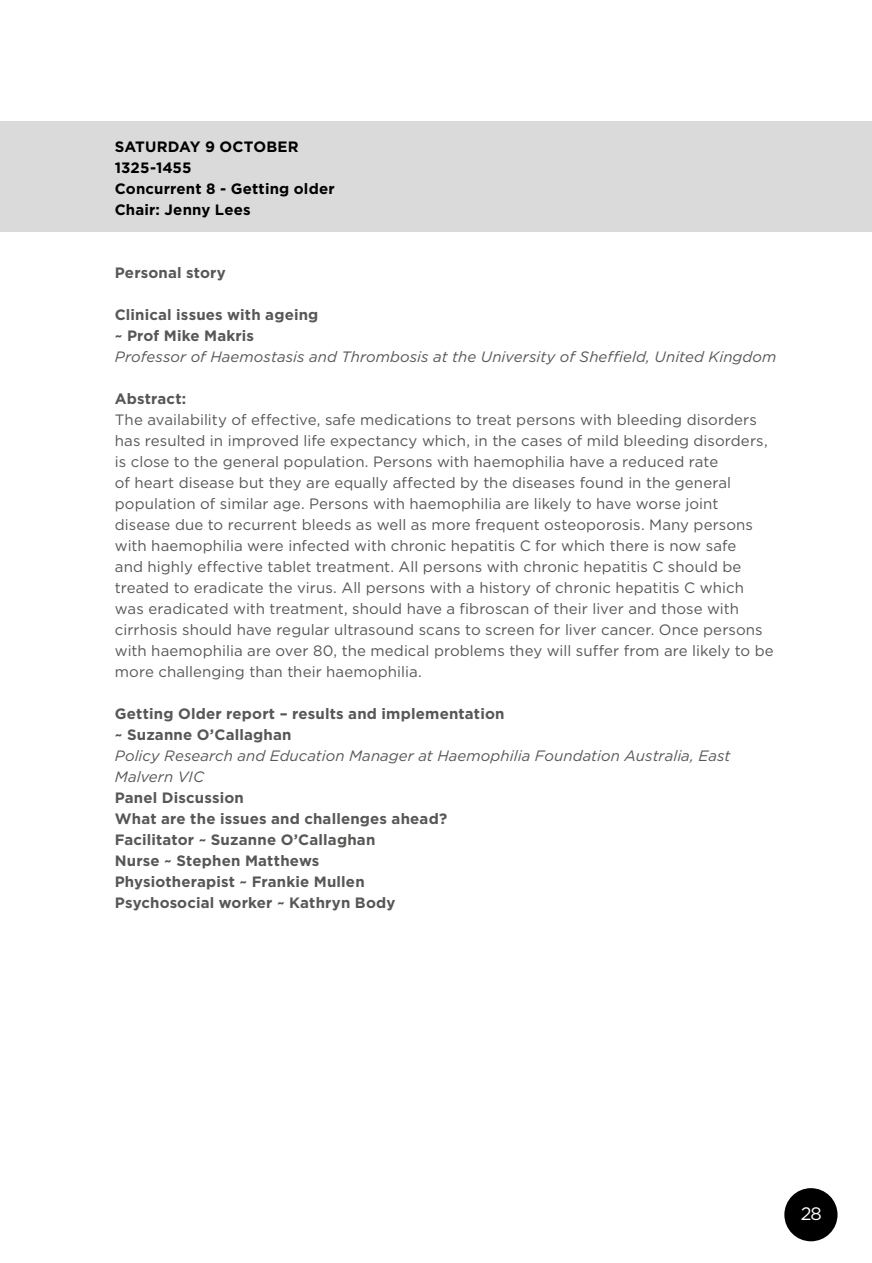
<style>
.page{position:relative;width:872px;height:1263px;background:#fff}
.page>*{position:absolute;margin:0;border:0;box-sizing:border-box;transform-origin:0 0}
.t1{font:18px "Gotham";color:#fff}
.t2{font:15px/21px "Gotham";letter-spacing:.005em;color:#575756}
.t3{font:700 15px/21px "Gotham";letter-spacing:.01em;color:#575756}
.t4{font:italic 15px/21px "Gotham";letter-spacing:.005em;color:#575756}
.t5{font:700 15px/21px "Gotham";letter-spacing:.01em;color:#000}
</style>
<div class="page">
<div style="left:784px;top:1188px;width:53px;height:53px;background:#000;border-radius:50%"></div>
<div style="left:0;top:121px;width:872px;height:111px;background:#dadada"></div>
<p class="t5" style="left:115px;top:136px;width:221px">SATURDAY 9 OCTOBER<br>1325-1455<br>Concurrent 8 - Getting older<br>Chair: Jenny Lees</p>
<p class="t3" style="left:115px;top:262px;width:113px">Personal story</p>
<p class="t3" style="left:115px;top:304px;width:205px">Clinical issues with ageing ~ Prof Mike Makris</p>
<p class="t4" style="left:115px;top:346px;width:663px">Professor of Haemostasis and Thrombosis at the University of Sheffield, United Kingdom</p>
<p class="t3" style="left:115px;top:388px;width:73px">Abstract:</p>
<p class="t2" style="left:115px;top:409px;width:660px">The availability of effective, safe medications to treat persons with bleeding disorders has resulted in improved life expectancy which, in the cases of mild bleeding disorders, is close to the general population. Persons with haemophilia have a reduced rate<br>of heart disease but they are equally affected by the diseases found in the general population of similar age. Persons with haemophilia are likely to have worse joint disease due to recurrent bleeds as well as more frequent osteoporosis. Many persons with haemophilia were infected with chronic hepatitis C for which there is now safe<br>and highly effective tablet treatment. All persons with chronic hepatitis C should be treated to eradicate the virus. All persons with a history of chronic hepatitis C which was eradicated with treatment, should have a fibroscan of their liver and those with cirrhosis should have regular ultrasound scans to screen for liver cancer. Once persons with haemophilia are over 80, the medical problems they will suffer from are likely to be more challenging than their haemophilia.</p>
<p class="t3" style="left:115px;top:703px;width:391px">Getting Older report – results and implementation ~ Suzanne O’Callaghan</p>
<p class="t4" style="left:115px;top:745px;width:617px">Policy Research and Education Manager at Haemophilia Foundation Australia, East<br>Malvern VIC</p>
<p class="t3" style="left:115px;top:787px;width:334px">Panel Discussion<br>What are the issues and challenges ahead?<br>Facilitator ~ Suzanne O’Callaghan<br>Nurse ~ Stephen Matthews<br>Physiotherapist ~ Frankie Mullen<br>Psychosocial worker ~ Kathryn Body</p>
<p class="t1" style="left:800px;top:1204px;width:23px">28</p>
</div>
